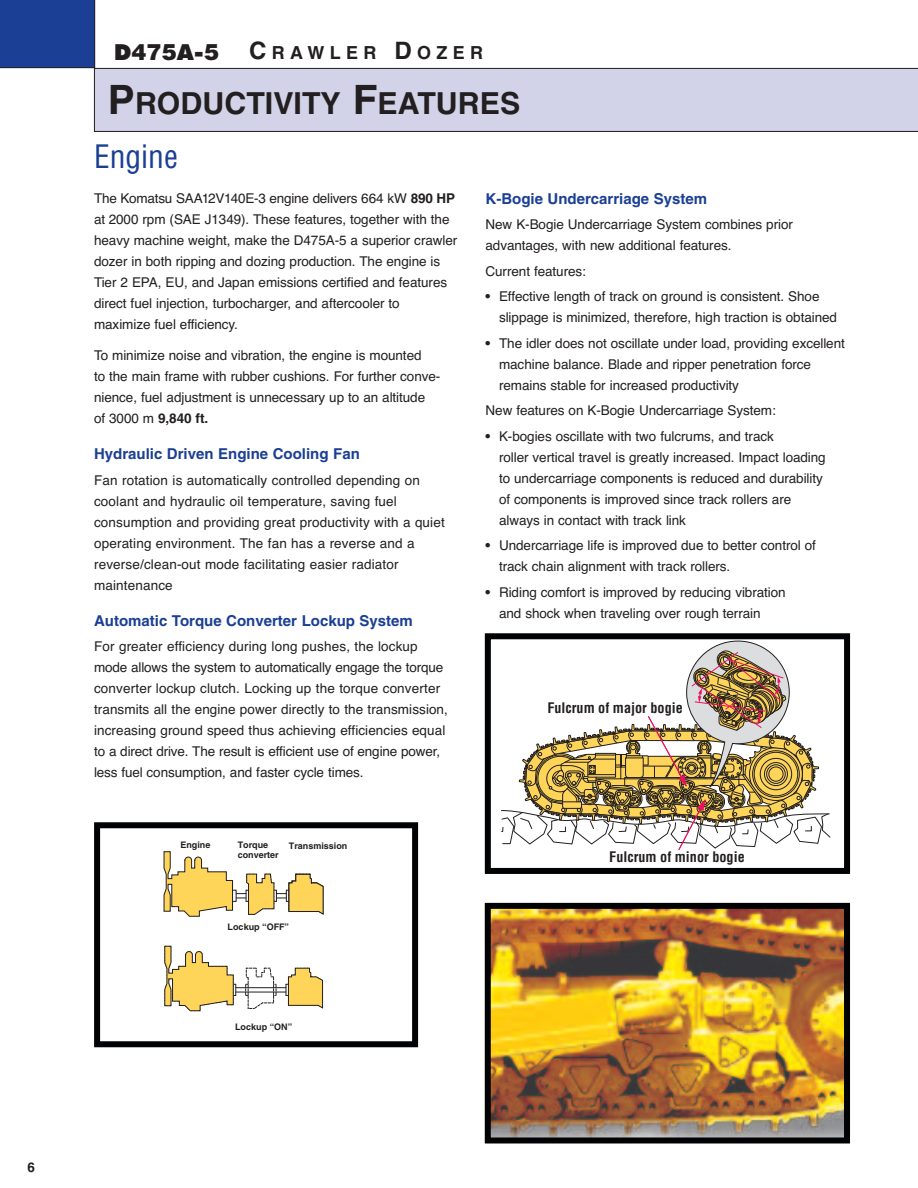
<style>
.page{position:relative;width:918px;height:1188px;background:#fff}
.page>*{position:absolute;margin:0;border:0;box-sizing:border-box;transform-origin:0 0}
.t1{font:condensed 31.5px "Helvetica";color:#1b3f94}
.t2{font:700 30.3px "Helvetica";color:#231f20}
.t3{font:21px "Komatsu VI";color:#231f20}
.t4{font:700 18px "Helvetica";letter-spacing:.295em;color:#231f20}
.t5{font:700 15px "Helvetica";color:#1b3f94}
.t6{font:700 condensed 14.25px "Helvetica";color:#231f20}
.t7{font:13.5px/21px "Helvetica";letter-spacing:-.005em;color:#231f20}
.t8{font:700 13.5px "Helvetica";color:#231f20}
.t9{font:700 9px/10.2px "Helvetica";color:#231f20}
.s1{font-size:24px}
.s2{font-size:40.5px}
.s3{font-weight:700}
</style>
<div class="page">
<div style="left:0;top:0;width:95px;height:68px;background:#1b3f94"></div>
<div style="left:94px;top:68px;width:824px;height:64px;background:#d2d3e8"></div>
<img style="left:492px;top:910px;width:351px;height:226px">
<div style="left:485px;top:903px;width:365px;height:240px;border:6px solid #010203"></div>
<svg style="left:501px;top:641px;width:329px;height:209px"></svg>
<div style="left:485px;top:633px;width:365px;height:241px;border:6px solid #010203"></div>
<hr style="left:236px;top:987px;width:50px;height:1px;background:#231f20">
<svg style="left:245px;top:968px;width:32px;height:41px"></svg>
<hr style="left:236px;top:992px;width:50px;height:1px;background:#231f20">
<svg style="left:164px;top:946px;width:73px;height:65px"></svg>
<svg style="left:286px;top:968px;width:37px;height:40px"></svg>
<svg style="left:164px;top:851px;width:160px;height:66px"></svg>
<div style="left:94px;top:822px;width:324px;height:225px;border:6px solid #010203"></div>
<p class="t8" style="left:28px;top:1162px;width:9px">6</p>
<h3 class="t3" style="left:114px;top:43px;width:106px">D475A-5</h3>
<h3 class="t4" style="left:249px;top:46px;width:236px"><span class="s1">C</span>RAWLER <span class="s1">D</span>OZER</h3>
<h2 class="t2" style="left:108px;top:92px;width:414px"><span class="s2">P</span>RODUCTIVITY <span class="s2">F</span>EATURES</h2>
<h1 class="t1" style="left:94px;top:139px;width:85px">Engine</h1>
<p class="t7" style="left:94px;top:187px;width:365px">The Komatsu SAA12V140E-3 engine delivers 664 kW <span class="s3">890 HP </span>at 2000 rpm (SAE J1349). These features, together with the heavy machine weight, make the D475A-5 a superior crawler dozer in both ripping and dozing production. The engine is Tier 2 EPA, EU, and Japan emissions certified and features direct fuel injection, turbocharger, and aftercooler to maximize fuel efficiency.</p>
<p class="t7" style="left:94px;top:345px;width:348px">To minimize noise and vibration, the engine is mounted<br>to the main frame with rubber cushions. For further conve&shy;nience, fuel adjustment is unnecessary up to an altitude<br>of 3000 m <span class="s3">9,840 ft.</span></p>
<p class="t5" style="left:94px;top:448px;width:267px">Hydraulic Driven Engine Cooling Fan</p>
<p class="t7" style="left:94px;top:469px;width:352px">Fan rotation is automatically controlled depending on coolant and hydraulic oil temperature, saving fuel consumption and providing great productivity with a quiet operating environment. The fan has a reverse and a reverse/clean-out mode facilitating easier radiator maintenance</p>
<p class="t5" style="left:94px;top:615px;width:320px">Automatic Torque Converter Lockup System</p>
<p class="t7" style="left:94px;top:636px;width:355px">For greater efficiency during long pushes, the lockup mode allows the system to automatically engage the torque converter lockup clutch. Locking up the torque converter transmits all the engine power directly to the transmission, increasing ground speed thus achieving efficiencies equal to a direct drive. The result is efficient use of engine power, less fuel consumption, and faster cycle times.</p>
<p class="t9" style="left:180px;top:840px;width:32px">Engine</p>
<p class="t9" style="left:289px;top:841px;width:60px">Transmission</p>
<p class="t9" style="left:238px;top:840px;width:43px">Torque converter</p>
<p class="t9" style="left:228px;top:923px;width:63px">Lockup “OFF”</p>
<p class="t5" style="left:486px;top:193px;width:223px">K-Bogie Undercarriage System</p>
<p class="t7" style="left:486px;top:214px;width:309px">New K-Bogie Undercarriage System combines prior advantages, with new additional features.</p>
<p class="t7" style="left:486px;top:261px;width:102px">Current features:</p>
<p class="t7" style="left:499px;top:286px;width:340px;text-indent:-14px"><span class="s3">•</span> Effective length of track on ground is consistent. Shoe slippage is minimized, therefore, high traction is obtained</p>
<p class="t7" style="left:499px;top:333px;width:347px;text-indent:-14px"><span class="s3">•</span> The idler does not oscillate under load, providing excellent machine balance. Blade and ripper penetration force remains stable for increased productivity</p>
<p class="t7" style="left:486px;top:400px;width:292px">New features on K-Bogie Undercarriage System:</p>
<p class="t7" style="left:499px;top:426px;width:328px;text-indent:-13px"><span class="s3">•</span> K-bogies oscillate with two fulcrums, and track<br>roller vertical travel is greatly increased. Impact loading to undercarriage components is reduced and durability of components is improved since track rollers are always in contact with track link</p>
<p class="t7" style="left:499px;top:535px;width:318px;text-indent:-13px"><span class="s3">•</span> Undercarriage life is improved due to better control of track chain alignment with track rollers.</p>
<p class="t7" style="left:499px;top:582px;width:288px;text-indent:-14px"><span class="s3">•</span> Riding comfort is improved by reducing vibration and shock when traveling over rough terrain</p>
<p class="t6" style="left:547px;top:700px;width:137px">Fulcrum of major bogie</p>
<p class="t6" style="left:609px;top:848px;width:137px">Fulcrum of minor bogie</p>
<p class="t9" style="left:235px;top:1022px;width:59px">Lockup “ON”</p>
</div>
